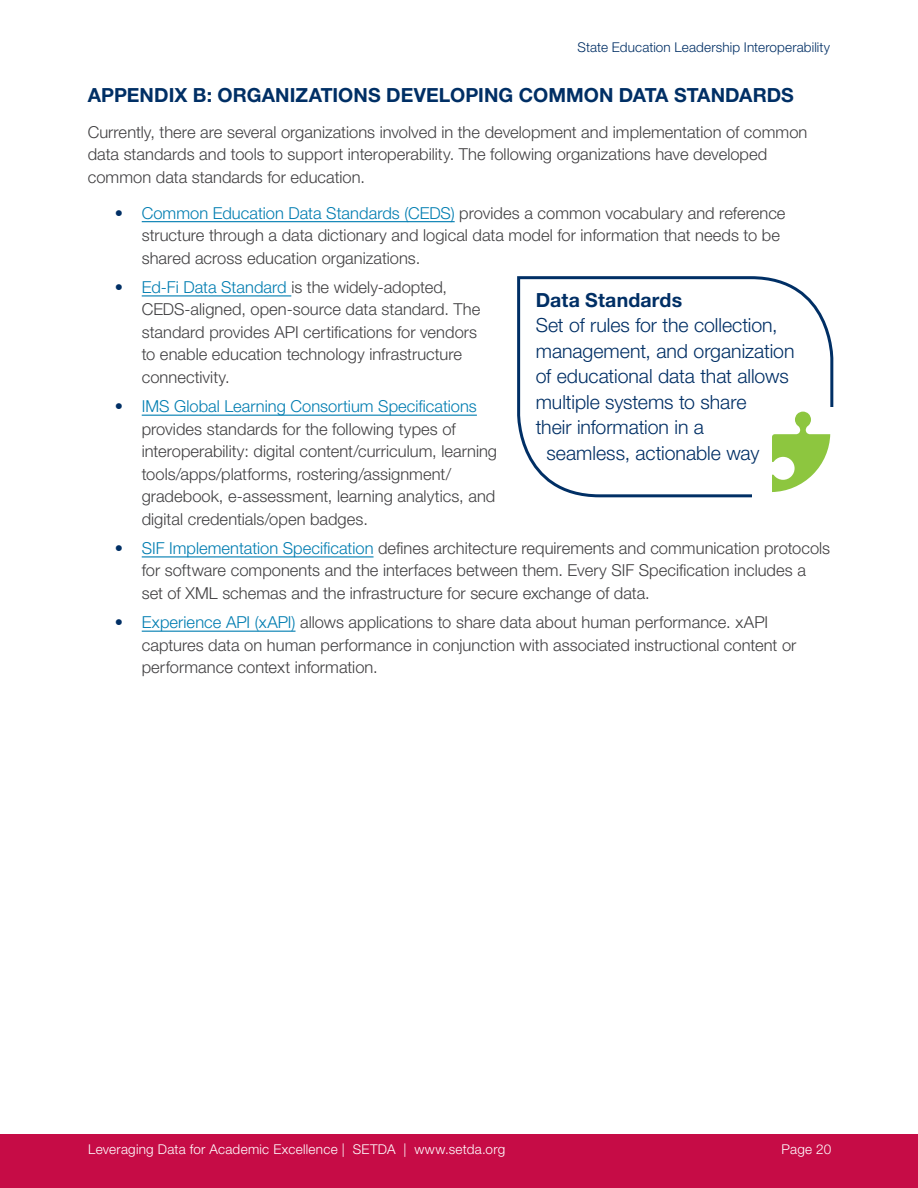
<style>
.page{position:relative;width:918px;height:1188px;background:#fff}
.page>*{position:absolute;margin:0;border:0;box-sizing:border-box;transform-origin:0 0}
.Pullout{font:300 19.5px/25.5px "Helvetica Neue LT Std";color:#002f65}
.Appendix_Header{font:700 19.5px "Helvetica Neue LT Std";letter-spacing:.005em;color:#002f65}
.Pullout_header{font:700 19.5px "Helvetica Neue LT Std";letter-spacing:.01em;color:#002f65}
.Main_Text_Paragraph{font:300 16.5px/22.5px "Helvetica Neue LT Std";color:#414042}
.t1{font:300 13.5px "Helvetica Neue LT Std";letter-spacing:.02em;color:#fff}
.t2{font:300 13.5px "Helvetica Neue LT Std";letter-spacing:.01em;color:#002f65}
.s1{font-weight:700;color:#002f65}
.s2{color:#007db1}
</style>
<div class="page">
<div style="left:0;top:1134px;width:918px;height:54px;background:#c60c46"></div>
<hr style="left:142px;top:221px;width:313px;height:1px;background:#007db1">
<hr style="left:142px;top:295px;width:149px;height:1px;background:#007db1">
<hr style="left:142px;top:415px;width:335px;height:1px;background:#007db1">
<hr style="left:142px;top:556px;width:232px;height:1px;background:#007db1">
<hr style="left:142px;top:631px;width:154px;height:1px;background:#007db1">
<svg style="left:517px;top:276px;width:317px;height:222px"></svg>
<div style="left:753px;top:407px;width:81px;height:95px;background:#fff"></div>
<svg style="left:772px;top:412px;width:58px;height:80px"></svg>
<p class="t2" style="left:578px;top:39px;width:254px">State Education Leadership Interoperability</p>
<h2 class="Appendix_Header" style="left:88px;top:83px;width:708px">APPENDIX B: ORGANIZATIONS DEVELOPING COMMON DATA STANDARDS</h2>
<p class="Main_Text_Paragraph" style="left:88px;top:120px;width:721px">Currently, there are several organizations involved in the development and implementation of common data standards and tools to support interoperability. The following organizations have developed common data standards for education.</p>
<p class="Main_Text_Paragraph" style="left:142px;top:201px;width:645px;text-indent:-27px"><span class="s1">•</span> <span class="s2">Common Education Data Standards (CEDS)</span> provides a common vocabulary and reference structure through a data dictionary and logical data model for information that needs to be shared across education organizations.</p>
<p class="Main_Text_Paragraph" style="left:142px;top:275px;width:340px;text-indent:-27px"><span class="s1">•</span> <span class="s2">Ed-Fi Data Standard</span> is the widely-adopted, CEDS-aligned, open-source data standard. The standard provides API certifications for vendors to enable education technology infrastructure connectivity.</p>
<p class="Main_Text_Paragraph" style="left:142px;top:395px;width:357px;text-indent:-27px"><span class="s1">•</span> <span class="s2">IMS Global Learning Consortium Specifications </span>provides standards for the following types of interoperability: digital content/curriculum, learning tools/apps/platforms, rostering/assignment/ gradebook, e-assessment, learning analytics, and digital credentials/open badges.</p>
<p class="Main_Text_Paragraph" style="left:142px;top:536px;width:690px;text-indent:-27px"><span class="s1">•</span> <span class="s2">SIF Implementation Specification</span> defines architecture requirements and communication protocols for software components and the interfaces between them. Every SIF Specification includes a set of XML schemas and the infrastructure for secure exchange of data.</p>
<p class="Main_Text_Paragraph" style="left:142px;top:611px;width:656px;text-indent:-27px"><span class="s1">•</span> <span class="s2">Experience API (xAPI)</span> allows applications to share data about human performance. xAPI captures data on human performance in conjunction with associated instructional content or performance context information.</p>
<h3 class="Pullout_header" style="left:536px;top:288px;width:148px">Data Standards</h3>
<p class="Pullout" style="left:536px;top:312px;width:260px">Set of rules for the collection, management, and organization of educational data that allows multiple systems to share</p>
<p class="Pullout" style="left:536px;top:414px;width:170px">their information in a</p>
<p class="Pullout" style="left:547px;top:440px;width:214px">seamless, actionable way</p>
<p class="t1" style="left:88px;top:1141px;width:419px">Leveraging Data for Academic Excellence | SETDA | www.setda.org</p>
<p class="t1" style="left:782px;top:1141px;width:51px">Page 20</p>
</div>
